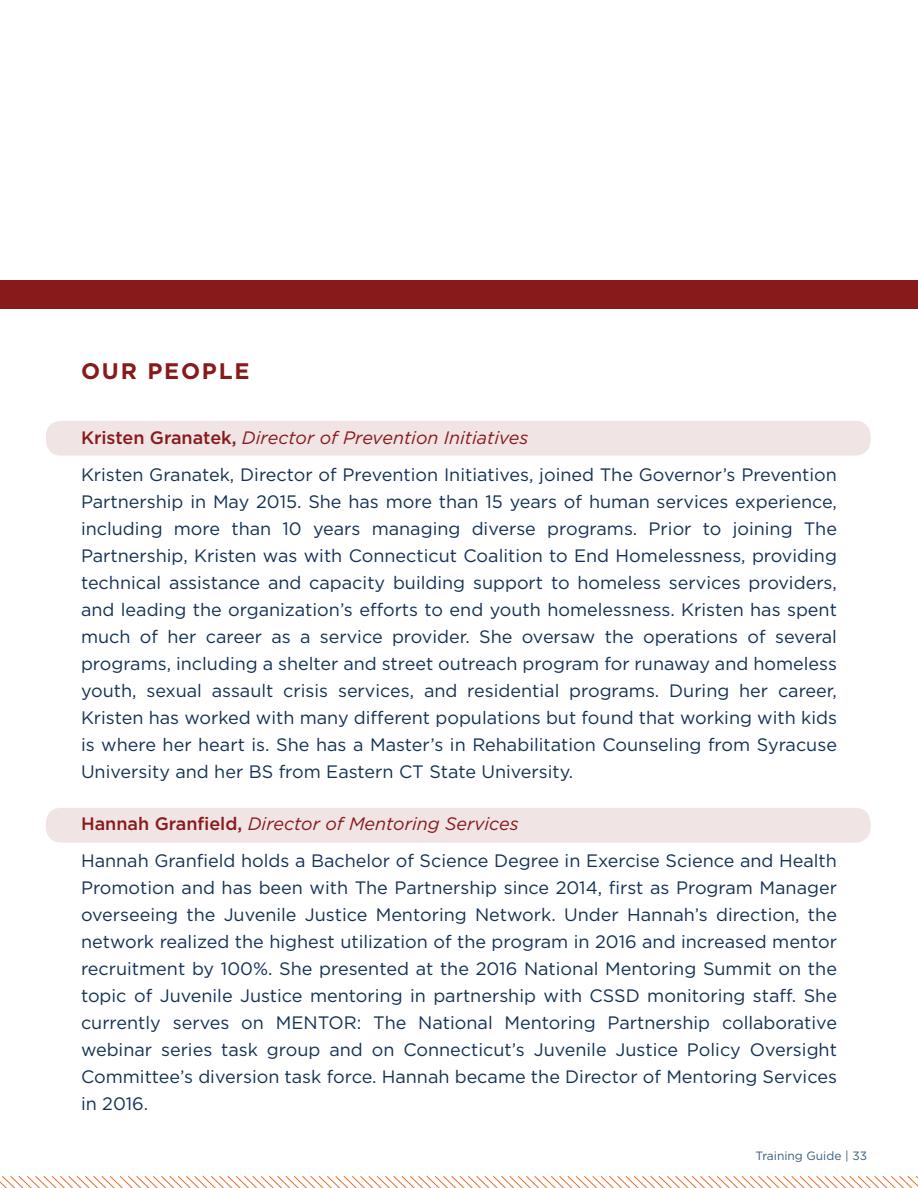
<style>
.page{position:relative;width:918px;height:1188px;background:#fff}
.page>*{position:absolute;margin:0;border:0;box-sizing:border-box;transform-origin:0 0}
.t1{font:700 22.5px "Gotham";letter-spacing:.08em;color:#891a1c}
.t2{font:18px/27px "Gotham";color:#133155}
.t3{font:12px "Gotham";color:#3b5d7a}
.s1{font-weight:500;color:#891a1c}
.s2{font-style:italic;color:#891a1c}
</style>
<div class="page">
<svg style="left:0;top:1176px;width:918px;height:12px"></svg>
<div style="left:0;top:280px;width:918px;height:29px;background:#891a1c"></div>
<div style="left:46px;top:421px;width:825px;height:35px;background:#f1e4e4;border-radius:15px"></div>
<div style="left:46px;top:808px;width:825px;height:35px;background:#f1e4e4;border-radius:15px"></div>
<p class="t1" style="left:81px;top:356px;width:170px">OUR PEOPLE</p>
<p class="t2" style="left:81px;top:419px;width:757px;line-height:36.8px"><span class="s1">Kristen Granatek,</span> <span class="s2">Director of Prevention Initiatives<br></span>Kristen Granatek, Director of Prevention Initiatives, joined The Governor’s Prevention</p>
<p class="t2" style="left:81px;top:488px;width:758px;text-align:justify">Partnership in May 2015. She has more than 15 years of human services experience, including more than 10 years managing diverse programs. Prior to joining The Partnership, Kristen was with Connecticut Coalition to End Homelessness, providing technical assistance and capacity building support to homeless services providers, and leading the organization’s efforts to end youth homelessness. Kristen has spent much of her career as a service provider. She oversaw the operations of several programs, including a shelter and street outreach program for runaway and homeless youth, sexual assault crisis services, and residential programs. During her career, Kristen has worked with many different populations but found that working with kids is where her heart is. She has a Master’s in Rehabilitation Counseling from Syracuse University and her BS from Eastern CT State University.</p>
<p class="t2" style="left:81px;top:806px;width:757px;line-height:36.8px"><span class="s1">Hannah Granfield,</span> <span class="s2">Director of Mentoring Services<br></span>Hannah Granfield holds a Bachelor of Science Degree in Exercise Science and Health</p>
<p class="t2" style="left:81px;top:874px;width:758px;text-align:justify">Promotion and has been with The Partnership since 2014, first as Program Manager overseeing the Juvenile Justice Mentoring Network. Under Hannah’s direction, the network realized the highest utilization of the program in 2016 and increased mentor recruitment by 100%. She presented at the 2016 National Mentoring Summit on the topic of Juvenile Justice mentoring in partnership with CSSD monitoring staff. She currently serves on MENTOR: The National Mentoring Partnership collaborative webinar series task group and on Connecticut’s Juvenile Justice Policy Oversight Committee’s diversion task force. Hannah became the Director of Mentoring Services in 2016.</p>
<p class="t3" style="left:756px;top:1149px;width:113px">Training Guide | 33</p>
</div>
